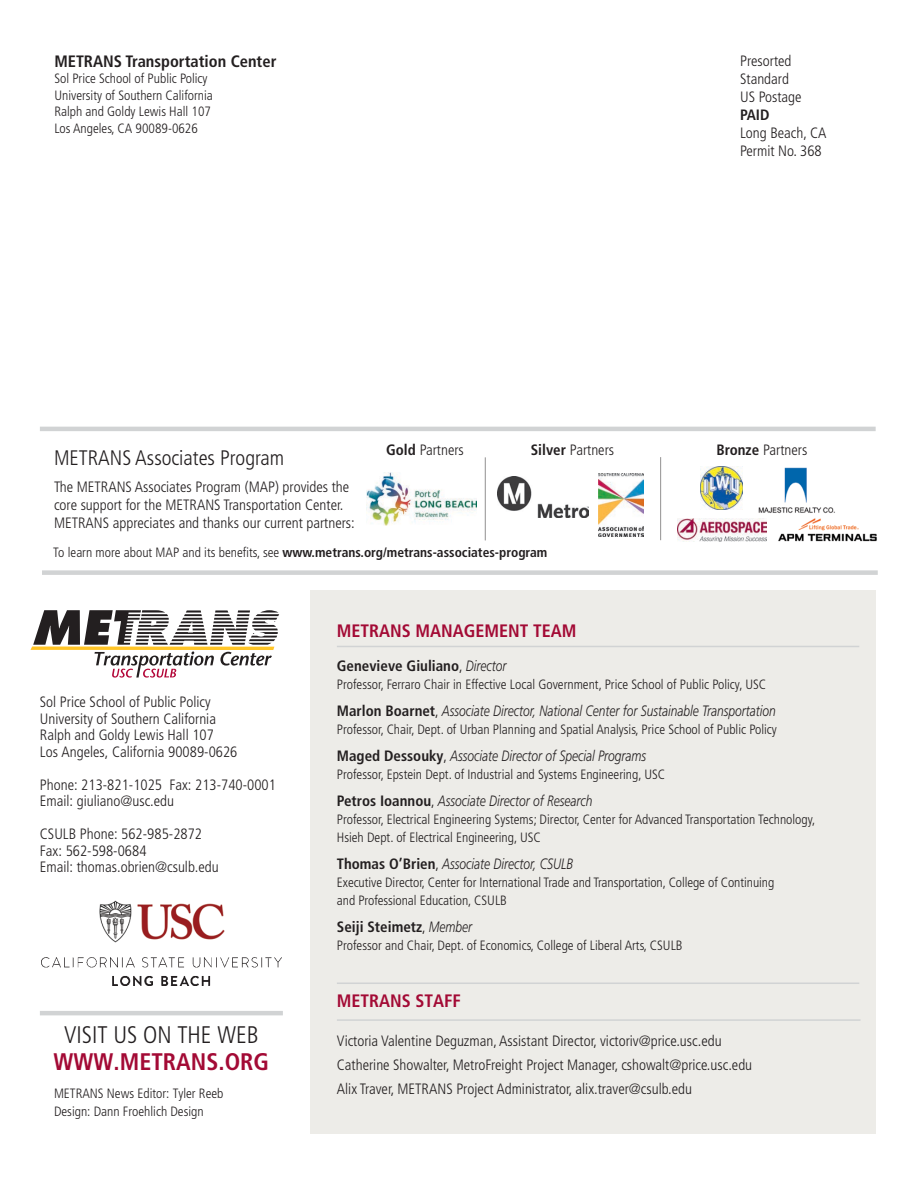
<style>
.page{position:relative;width:918px;height:1188px;background:#fff}
.page>*{position:absolute;margin:0;border:0;box-sizing:border-box;transform-origin:0 0}
.t1{font:300 condensed 24px "Frutiger LT Std";color:#231f20}
.t2{font:700 condensed 24px "Frutiger LT Std";color:#a30a35}
.t3{font:300 condensed 21px "Frutiger LT Std";color:#231f20}
.t4{font:700 condensed 18px "Frutiger LT Std";color:#a30a35}
.t5{font:700 condensed 16.5px "Frutiger LT Std";color:#231f20}
.t6{font:300 condensed 15px/16.5px "Frutiger LT Std";color:#231f20}
.t7{font:italic 300 15px "Frutiger LT Std";color:#231f20;scale:.8 1}
.t8{font:700 condensed 15px "Frutiger LT Std";color:#231f20}
.t9{font:300 condensed 13.5px/18px "Frutiger LT Std";color:#231f20}
.t10{font:700 condensed 13.5px "Frutiger LT Std";color:#231f20}
.s1{font-weight:700}
.s2{font-weight:300}
.s3{font-weight:300;font-style:italic;font-stretch:normal}
.s4{font-weight:700;font-style:normal;font-stretch:condensed}
.s5{font-style:normal;font-stretch:condensed}
</style>
<div class="page">
<svg style="left:30px;top:610px;width:249px;height:68px"></svg>
<img style="left:99px;top:900px;width:126px;height:43px">
<hr style="left:40px;top:1011px;width:243px;height:4px;background:#d1d3d4">
<hr style="left:40px;top:427px;width:836px;height:4px;background:#d1d3d4">
<div style="left:310px;top:590px;width:566px;height:543px;background:#edece8"></div>
<hr style="left:337px;top:646px;width:522px;height:1px;background:#d1d3d4">
<hr style="left:337px;top:983px;width:522px;height:1px;background:#d1d3d4">
<hr style="left:337px;top:1019px;width:524px;height:2px;background:#d1d3d4">
<div style="left:42px;top:570px;width:836px;height:5px;background:#d1d3d4"></div>
<img style="left:367px;top:472px;width:109px;height:53px">
<img style="left:758px;top:467px;width:77px;height:47px">
<img style="left:497px;top:476px;width:91px;height:42px">
<img style="left:598px;top:474px;width:46px;height:63px">
<img style="left:700px;top:467px;width:43px;height:43px">
<img style="left:778px;top:518px;width:99px;height:24px">
<hr style="left:485px;top:457px;width:1px;height:83px;background:#231f20">
<hr style="left:660px;top:457px;width:1px;height:83px;background:#231f20">
<svg style="left:41px;top:957px;width:241px;height:29px"></svg>
<img style="left:677px;top:518px;width:89px;height:23px">
<p class="t5" style="left:54px;top:51px;width:224px">METRANS Transportation Center</p>
<p class="t9" style="left:54px;top:70px;width:160px;line-height:16.5px">Sol Price School of Public Policy<br>University of Southern California<br>Ralph and Goldy Lewis Hall 107<br>Los Angeles, CA 90089-0626</p>
<p class="t6" style="left:740px;top:52px;width:63px;line-height:18px">Presorted<br>Standard<br>US Postage</p>
<p class="t8" style="left:740px;top:105px;width:31px">PAID</p>
<p class="t6" style="left:740px;top:124px;width:88px;line-height:18px">Long Beach, CA<br>Permit No. 368</p>
<h2 class="t3" style="left:54px;top:446px;width:232px">METRANS Associates Program</h2>
<p class="t6" style="left:54px;top:478px;width:302px;line-height:18px">The METRANS Associates Program (MAP) provides the core support for the METRANS Transportation Center.<br>METRANS appreciates and thanks our current partners:</p>
<p class="t6" style="left:386px;top:442px;width:79px"><span class="s1">Gold</span> Partners</p>
<p class="t6" style="left:531px;top:442px;width:85px"><span class="s1">Silver</span> Partners</p>
<p class="t6" style="left:716px;top:442px;width:92px"><span class="s1">Bronze</span> Partners</p>
<p class="t10" style="left:53px;top:544px;width:496px"><span class="s2">To learn more about MAP and its benefits, see</span> www.metrans.org/metrans-associates-program</p>
<p class="t6" style="left:40px;top:694px;width:199px">Sol Price School of Public Policy University of Southern California Ralph and Goldy Lewis Hall 107<br>Los Angeles, California 90089-0626</p>
<p class="t6" style="left:40px;top:776px;width:238px">Phone: 213-821-1025 Fax: 213-740-0001<br>Email: giuliano@usc.edu</p>
<p class="t6" style="left:40px;top:826px;width:180px">CSULB Phone: 562-985-2872<br>Fax: 562-598-0684<br>Email: thomas.obrien@csulb.edu</p>
<h1 class="t1" style="left:64px;top:1021px;width:196px">VISIT US ON THE WEB</h1>
<h1 class="t2" style="left:54px;top:1047px;width:217px">WWW.METRANS.ORG</h1>
<p class="t9" style="left:54px;top:1084px;width:171px">METRANS News Editor: Tyler Reeb<br>Design: Dann Froehlich Design</p>
<h3 class="t4" style="left:337px;top:620px;width:241px">METRANS MANAGEMENT TEAM</h3>
<p class="t8" style="left:337px;top:657px;width:171px">Genevieve Giuliano<span class="s2">,</span> <span class="s3">Director</span></p>
<p class="t9" style="left:337px;top:676px;width:431px">Professor, Ferraro Chair in Effective Local Government, Price School of Public Policy, USC</p>
<p class="t7" style="left:337px;top:703px;width:550px"><span class="s4">Marlon Boarnet</span><span class="s5">,</span> Associate Director, National Center for Sustainable Transportation</p>
<p class="t9" style="left:337px;top:721px;width:442px">Professor, Chair, Dept. of Urban Planning and Spatial Analysis, Price School of Public Policy</p>
<p class="t7" style="left:337px;top:748px;width:388px"><span class="s4">Maged Dessouky</span><span class="s5">,</span> Associate Director of Special Programs</p>
<p class="t9" style="left:337px;top:766px;width:330px">Professor, Epstein Dept. of Industrial and Systems Engineering, USC</p>
<p class="t7" style="left:337px;top:793px;width:321px"><span class="s4">Petros Ioannou</span><span class="s5">,</span> Associate Director of Research</p>
<p class="t9" style="left:337px;top:811px;width:480px">Professor, Electrical Engineering Systems; Director, Center for Advanced Transportation Technology,<br>Hsieh Dept. of Electrical Engineering, USC</p>
<p class="t7" style="left:337px;top:856px;width:297px"><span class="s4">Thomas O’Brien</span><span class="s5">,</span> Associate Director, CSULB</p>
<p class="t9" style="left:337px;top:874px;width:439px">Executive Director, Center for International Trade and Transportation, College of Continuing and Professional Education, CSULB</p>
<p class="t8" style="left:337px;top:918px;width:137px">Seiji Steimetz<span class="s2">,</span> <span class="s3">Member</span></p>
<p class="t9" style="left:337px;top:937px;width:347px">Professor and Chair, Dept. of Economics, College of Liberal Arts, CSULB</p>
<h3 class="t4" style="left:337px;top:990px;width:126px">METRANS STAFF</h3>
<p class="t6" style="left:337px;top:1029px;width:417px;line-height:24px">Victoria Valentine Deguzman, Assistant Director, victoriv@price.usc.edu<br>Catherine Showalter, MetroFreight Project Manager, cshowalt@price.usc.edu<br>Alix Traver, METRANS Project Administrator, alix.traver@csulb.edu</p>
</div>
